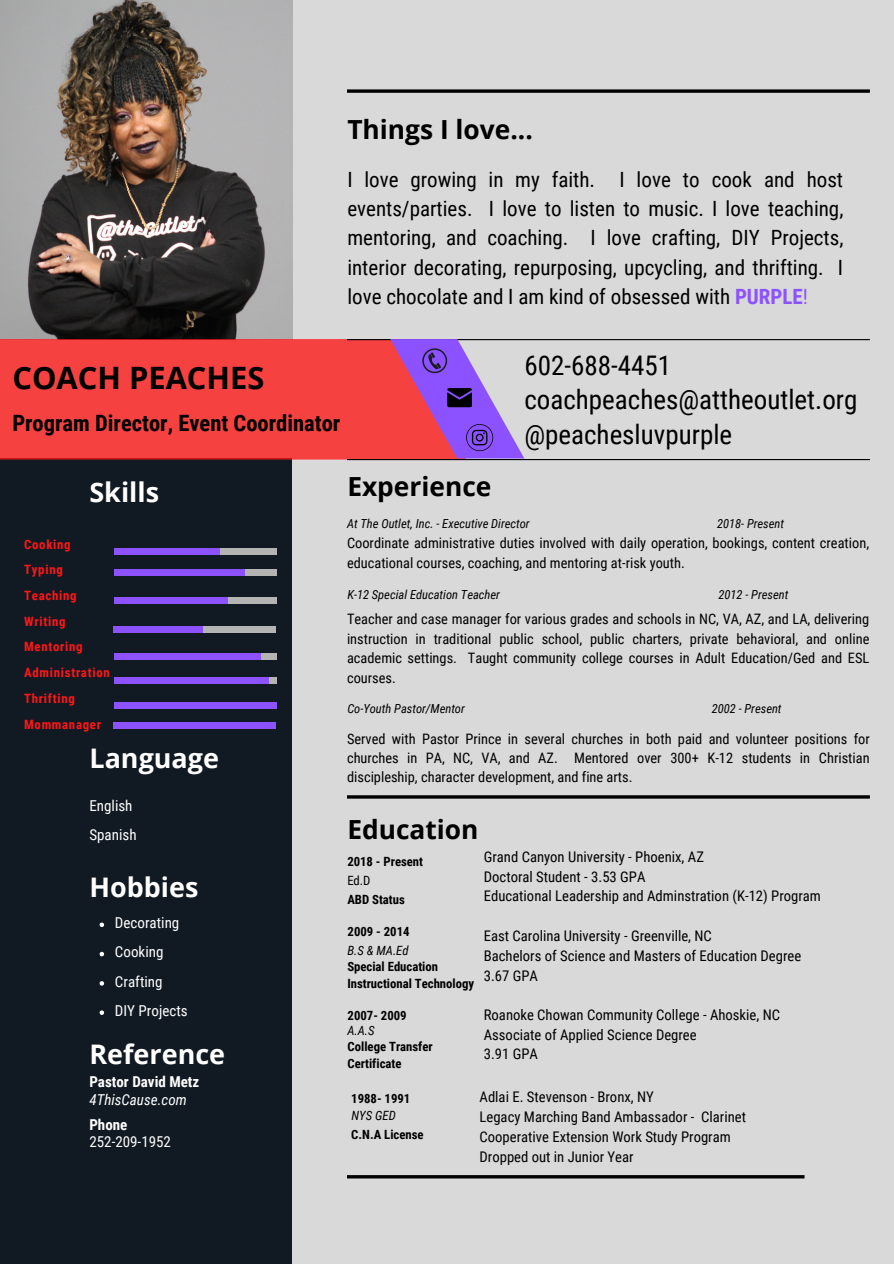
<style>
.page{position:relative;width:894px;height:1264px;background:#fff}
.page>*{position:absolute;margin:0;border:0;box-sizing:border-box;transform-origin:0 0}
.t1{font:700 30.75px "Open Sans";color:#000}
.t2{font:27px/34.8px "Roboto Condensed";color:#000}
.t3{font:700 27px "Open Sans";color:#fff}
.t4{font:700 26.25px "Open Sans";color:#000}
.t5{font:700 22.5px "Roboto Condensed";color:#000}
.t6{font:21px/29.2px "Roboto Condensed";color:#000;text-align:justify}
.t7{font:15px/29.2px "Roboto Condensed";color:#fff}
.t8{font:700 15px "Roboto Condensed";color:#fff}
.t9{font:italic 15px "Roboto Condensed";color:#fff}
.t10{font:14.7px/19.8px "Roboto Condensed";color:#000}
.t11{font:14.4px/19.4px "Roboto Condensed";color:#000;text-align:justify}
.t12{font:700 12.9px/25.7px "Roboto Condensed";letter-spacing:.055em;color:#ff1616}
.t13{font:700 12.75px/17px "Roboto Condensed";color:#000}
.t14{font:italic 12.75px "Roboto Condensed";color:#000}
.t15{font:12.75px "Roboto Condensed";color:#000}
.t16{font:italic 12.45px "Roboto Condensed";color:#000}
.s1{font-weight:700;color:#8c52ff}
.s2{color:#8c52ff}
</style>
<div class="page">
<div style="left:0;top:0;width:893px;height:1263px;background:#d9d9d9"></div>
<img style="left:0;top:0;width:292px;height:339px">
<div style="left:0;top:458px;width:292px;height:805px;background:#111a23"></div>
<div style="left:0;top:339px;width:466px;height:120px;background:#f64141"></div>
<hr style="left:347px;top:459px;width:522px;height:1px;background:#000">
<hr style="left:347px;top:339px;width:522px;height:1px;background:#000">
<hr style="left:347px;top:795px;width:522px;height:3px;background:#000">
<svg style="left:347px;top:89px;width:522px;height:4px;background:#212121"></svg>
<hr style="left:347px;top:1175px;width:457px;height:3px;background:#000">
<div style="left:114px;top:569px;width:163px;height:7px;background:#b4b4b3"></div>
<div style="left:114px;top:569px;width:130px;height:7px;background:#8c52ff"></div>
<div style="left:114px;top:597px;width:163px;height:7px;background:#b4b4b3"></div>
<div style="left:114px;top:597px;width:114px;height:7px;background:#8c52ff"></div>
<div style="left:114px;top:653px;width:163px;height:6px;background:#b4b4b3"></div>
<div style="left:114px;top:653px;width:146px;height:6px;background:#8c52ff"></div>
<div style="left:114px;top:677px;width:163px;height:7px;background:#b4b4b3"></div>
<div style="left:114px;top:677px;width:154px;height:7px;background:#8c52ff"></div>
<div style="left:114px;top:548px;width:163px;height:7px;background:#b4b4b3"></div>
<div style="left:114px;top:548px;width:106px;height:7px;background:#8c52ff"></div>
<div style="left:113px;top:625px;width:163px;height:7px;background:#b4b4b3"></div>
<div style="left:113px;top:625px;width:90px;height:7px;background:#8c52ff"></div>
<div style="left:114px;top:702px;width:163px;height:6px;background:#8c52ff"></div>
<div style="left:114px;top:722px;width:162px;height:7px;background:#8c52ff"></div>
<svg style="left:99px;top:922px;width:5px;height:5px"></svg>
<svg style="left:99px;top:951px;width:5px;height:5px"></svg>
<svg style="left:99px;top:981px;width:5px;height:4px"></svg>
<svg style="left:99px;top:1010px;width:5px;height:4px"></svg>
<svg style="left:390px;top:339px;width:134px;height:119px"></svg>
<h3 class="t4" style="left:347px;top:111px;width:187px">Things I love...</h3>
<p class="t6" style="left:347px;top:165px;width:497px">I love growing in my faith. I love to cook and host events/parties. I love to listen to music. I love teaching, mentoring, and coaching. I love crafting, DIY Projects, interior decorating, repurposing, upcycling, and thrifting. I love chocolate and I am kind of obsessed with <span class="s1">PURPLE</span><span class="s2">!</span></p>
<h1 class="t1" style="left:12px;top:356px;width:253px">COACH PEACHES</h1>
<h3 class="t5" style="left:12px;top:410px;width:329px">Program Director, Event Coordinator</h3>
<h2 class="t3" style="left:89px;top:473px;width:71px">Skills</h2>
<h3 class="t4" style="left:347px;top:468px;width:145px">Experience</h3>
<h2 class="t2" style="left:524px;top:348px;width:148px">602-688-4451</h2>
<h2 class="t2" style="left:524px;top:383px;width:334px">coachpeaches@attheoutlet.org @peachesluvpurple</h2>
<p class="t12" style="left:24px;top:531px;width:87px">Cooking<br>Typing<br>Teaching<br>Writing<br>Mentoring<br>Administration<br>Thrifting<br>Mommanager</p>
<h2 class="t3" style="left:89px;top:738px;width:131px">Language</h2>
<p class="t7" style="left:89px;top:790px;width:49px">English<br>Spanish</p>
<h2 class="t3" style="left:89px;top:868px;width:110px">Hobbies</h2>
<p class="t7" style="left:115px;top:908px;width:74px">Decorating<br>Cooking<br>Crafting<br>DIY Projects</p>
<h2 class="t3" style="left:89px;top:1035px;width:137px">Reference</h2>
<p class="t8" style="left:89px;top:1073px;width:111px">Pastor David Metz</p>
<p class="t9" style="left:89px;top:1090px;width:99px">4ThisCause.com</p>
<p class="t8" style="left:89px;top:1115px;width:39px">Phone</p>
<p class="t7" style="left:89px;top:1127px;width:83px">252-209-1952</p>
<p class="t16" style="left:347px;top:517px;width:184px">At The Outlet, Inc. - Executive Director</p>
<p class="t16" style="left:716px;top:517px;width:69px">2018- Present</p>
<p class="t11" style="left:347px;top:534px;width:523px">Coordinate administrative duties involved with daily operation, bookings, content creation, educational courses, coaching, and mentoring at-risk youth.</p>
<p class="t16" style="left:347px;top:587px;width:154px">K-12 Special Education Teacher</p>
<p class="t16" style="left:718px;top:587px;width:71px">2012 - Present</p>
<p class="t11" style="left:347px;top:610px;width:523px">Teacher and case manager for various grades and schools in NC, VA, AZ, and LA, delivering instruction in traditional public school, public charters, private behavioral, and online academic settings. Taught community college courses in Adult Education/Ged and ESL courses.</p>
<p class="t16" style="left:347px;top:701px;width:119px">Co-Youth Pastor/Mentor</p>
<p class="t16" style="left:711px;top:701px;width:71px">2002 - Present</p>
<p class="t11" style="left:347px;top:729px;width:524px">Served with Pastor Prince in several churches in both paid and volunteer positions for churches in PA, NC, VA, and AZ. Mentored over 300+ K-12 students in Christian discipleship, character development, and fine arts.</p>
<h3 class="t4" style="left:347px;top:810px;width:133px">Education</h3>
<p class="t13" style="left:347px;top:853px;width:77px">2018 - Present</p>
<p class="t13" style="left:347px;top:891px;width:59px">ABD Status</p>
<p class="t15" style="left:347px;top:873px;width:25px">Ed.D</p>
<p class="t10" style="left:483px;top:846px;width:338px">Grand Canyon University - Phoenix, AZ<br>Doctoral Student - 3.53 GPA<br>Educational Leadership and Adminstration (K-12) Program</p>
<p class="t13" style="left:347px;top:923px;width:63px">2009 - 2014</p>
<p class="t13" style="left:347px;top:958px;width:128px">Special Education<br>Instructional Technology</p>
<p class="t14" style="left:347px;top:943px;width:63px">B.S &amp; MA.Ed</p>
<p class="t10" style="left:483px;top:926px;width:319px">East Carolina University - Greenville, NC<br>Bachelors of Science and Masters of Education Degree<br>3.67 GPA</p>
<p class="t13" style="left:347px;top:1007px;width:60px">2007- 2009</p>
<p class="t14" style="left:347px;top:1022px;width:29px">A.A.S</p>
<p class="t13" style="left:347px;top:1038px;width:87px">College Transfer<br>Certificate</p>
<p class="t13" style="left:351px;top:1090px;width:60px">1988- 1991</p>
<p class="t14" style="left:351px;top:1107px;width:46px">NYS GED</p>
<p class="t13" style="left:351px;top:1125px;width:74px">C.N.A License</p>
<p class="t10" style="left:483px;top:1004px;width:298px">Roanoke Chowan Community College - Ahoskie, NC<br>Associate of Applied Science Degree<br>3.91 GPA</p>
<p class="t10" style="left:479px;top:1087px;width:268px">Adlai E. Stevenson - Bronx, NY<br>Legacy Marching Band Ambassador - Clarinet Cooperative Extension Work Study Program Dropped out in Junior Year</p>
</div>
